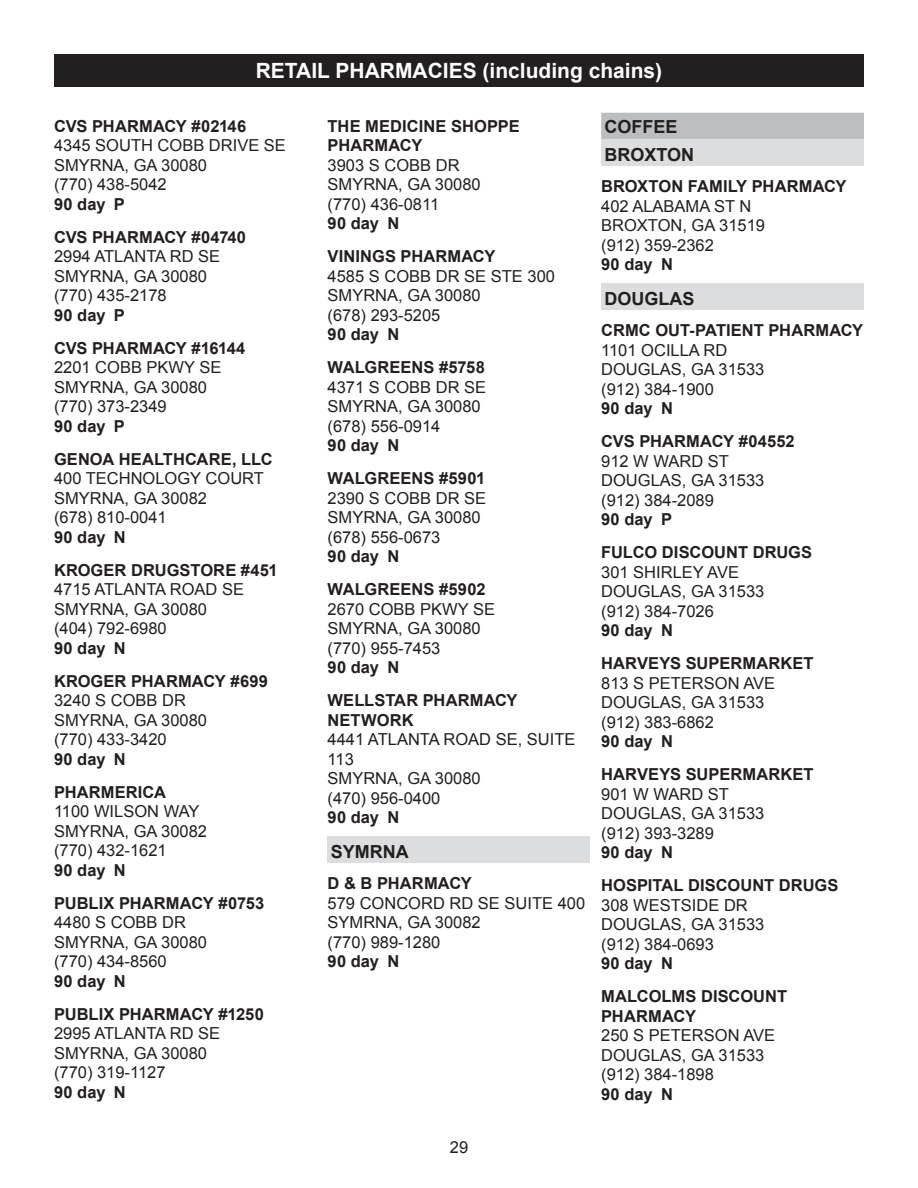
<style>
.page{position:relative;width:918px;height:1188px;background:#fff}
.page>*{position:absolute;margin:0;border:0;box-sizing:border-box;transform-origin:0 0}
.t1{font:700 21px "Arial";color:#fff}
.Listings___CITY_Gray{font:700 18px "Arial";color:#231f20}
.Listings___County_he{font:700 18px "Arial";color:#231f20}
.Listings___ePrescrib{font:16.5px/19.5px "Arial";color:#231f20}
.Listings___Pharmacy{font:700 16.5px/19.5px "Arial";letter-spacing:.005em;color:#231f20}
.s1{font-weight:700}
</style>
<div class="page">
<div style="left:54px;top:54px;width:810px;height:32px;background:#231f20"></div>
<div style="left:328px;top:837px;width:262px;height:26px;background:#dcdddf"></div>
<div style="left:601px;top:113px;width:263px;height:27px;background:#bcbdc0"></div>
<div style="left:601px;top:139px;width:263px;height:27px;background:#dcdddf"></div>
<div style="left:601px;top:283px;width:263px;height:27px;background:#dcdddf"></div>
<p class="t1" style="left:256px;top:57px;width:408px">RETAIL PHARMACIES (including chains)</p>
<p class="Listings___Pharmacy" style="left:54px;top:117px;width:194px">CVS PHARMACY #02146</p>
<p class="Listings___ePrescrib" style="left:54px;top:136px;width:233px">4345 SOUTH COBB DRIVE SE<br>SMYRNA, GA 30080<br>(770) 438-5042<br><span class="s1">90 day P</span></p>
<p class="Listings___Pharmacy" style="left:54px;top:228px;width:193px">CVS PHARMACY #04740</p>
<p class="Listings___ePrescrib" style="left:54px;top:247px;width:168px">2994 ATLANTA RD SE<br>SMYRNA, GA 30080 (770) 435-2178<br><span class="s1">90 day P</span></p>
<p class="Listings___Pharmacy" style="left:54px;top:339px;width:193px">CVS PHARMACY #16144</p>
<p class="Listings___ePrescrib" style="left:54px;top:358px;width:169px">2201 COBB PKWY SE<br>SMYRNA, GA 30080 (770) 373-2349<br><span class="s1">90 day P</span></p>
<p class="Listings___Pharmacy" style="left:54px;top:450px;width:220px">GENOA HEALTHCARE, LLC</p>
<p class="Listings___ePrescrib" style="left:54px;top:469px;width:211px">400 TECHNOLOGY COURT<br>SMYRNA, GA 30082<br>(678) 810-0041<br><span class="s1">90 day N</span></p>
<p class="Listings___Pharmacy" style="left:54px;top:561px;width:225px">KROGER DRUGSTORE #451</p>
<p class="Listings___ePrescrib" style="left:54px;top:580px;width:192px">4715 ATLANTA ROAD SE<br>SMYRNA, GA 30080 (404) 792-6980<br><span class="s1">90 day N</span></p>
<p class="Listings___Pharmacy" style="left:54px;top:672px;width:216px">KROGER PHARMACY #699</p>
<p class="Listings___ePrescrib" style="left:54px;top:691px;width:155px">3240 S COBB DR<br>SMYRNA, GA 30080 (770) 433-3420<br><span class="s1">90 day N</span></p>
<p class="Listings___Pharmacy" style="left:54px;top:783px;width:114px">PHARMERICA</p>
<p class="Listings___ePrescrib" style="left:54px;top:802px;width:155px">1100 WILSON WAY<br>SMYRNA, GA 30082 (770) 432-1621<br><span class="s1">90 day N</span></p>
<p class="Listings___Pharmacy" style="left:54px;top:894px;width:212px">PUBLIX PHARMACY #0753</p>
<p class="Listings___ePrescrib" style="left:54px;top:913px;width:155px">4480 S COBB DR<br>SMYRNA, GA 30080 (770) 434-8560<br><span class="s1">90 day N</span></p>
<p class="Listings___Pharmacy" style="left:54px;top:1005px;width:211px">PUBLIX PHARMACY #1250</p>
<p class="Listings___ePrescrib" style="left:54px;top:1024px;width:168px">2995 ATLANTA RD SE<br>SMYRNA, GA 30080 (770) 319-1127<br><span class="s1">90 day N</span></p>
<p class="Listings___Pharmacy" style="left:328px;top:117px;width:194px">THE MEDICINE SHOPPE<br>PHARMACY</p>
<p class="Listings___ePrescrib" style="left:328px;top:156px;width:155px">3903 S COBB DR<br>SMYRNA, GA 30080 (770) 436-0811<br><span class="s1">90 day N</span></p>
<p class="Listings___Pharmacy" style="left:328px;top:247px;width:169px">VININGS PHARMACY</p>
<p class="Listings___ePrescrib" style="left:328px;top:267px;width:229px">4585 S COBB DR SE STE 300<br>SMYRNA, GA 30080<br>(678) 293-5205<br><span class="s1">90 day N</span></p>
<p class="Listings___Pharmacy" style="left:328px;top:358px;width:159px">WALGREENS #5758</p>
<p class="Listings___ePrescrib" style="left:328px;top:378px;width:160px">4371 S COBB DR SE<br>SMYRNA, GA 30080 (678) 556-0914<br><span class="s1">90 day N</span></p>
<p class="Listings___Pharmacy" style="left:328px;top:469px;width:159px">WALGREENS #5901</p>
<p class="Listings___ePrescrib" style="left:328px;top:489px;width:160px">2390 S COBB DR SE<br>SMYRNA, GA 30080 (678) 556-0673<br><span class="s1">90 day N</span></p>
<p class="Listings___Pharmacy" style="left:328px;top:580px;width:160px">WALGREENS #5902</p>
<p class="Listings___ePrescrib" style="left:328px;top:600px;width:169px">2670 COBB PKWY SE<br>SMYRNA, GA 30080 (770) 955-7453<br><span class="s1">90 day N</span></p>
<p class="Listings___Pharmacy" style="left:328px;top:691px;width:192px">WELLSTAR PHARMACY<br>NETWORK</p>
<p class="Listings___ePrescrib" style="left:328px;top:730px;width:249px">4441 ATLANTA ROAD SE, SUITE<br>113<br>SMYRNA, GA 30080<br>(470) 956-0400<br><span class="s1">90 day N</span></p>
<p class="Listings___CITY_Gray" style="left:331px;top:840px;width:79px">SYMRNA</p>
<p class="Listings___Pharmacy" style="left:328px;top:874px;width:146px">D &amp; B PHARMACY</p>
<p class="Listings___ePrescrib" style="left:328px;top:894px;width:259px">579 CONCORD RD SE SUITE 400<br>SYMRNA, GA 30082<br>(770) 989-1280<br><span class="s1">90 day N</span></p>
<p class="Listings___ePrescrib" style="left:450px;top:1137px;width:20px">29</p>
<p class="Listings___County_he" style="left:604px;top:115px;width:75px">COFFEE</p>
<p class="Listings___CITY_Gray" style="left:604px;top:143px;width:91px">BROXTON</p>
<p class="Listings___Pharmacy" style="left:601px;top:177px;width:247px">BROXTON FAMILY PHARMACY</p>
<p class="Listings___ePrescrib" style="left:601px;top:196px;width:165px">402 ALABAMA ST N<br>BROXTON, GA 31519 (912) 359-2362<br><span class="s1">90 day N</span></p>
<p class="Listings___CITY_Gray" style="left:604px;top:287px;width:91px">DOUGLAS</p>
<p class="Listings___Pharmacy" style="left:601px;top:321px;width:264px">CRMC OUT-PATIENT PHARMACY</p>
<p class="Listings___ePrescrib" style="left:601px;top:340px;width:165px">1101 OCILLA RD<br>DOUGLAS, GA 31533 (912) 384-1900<br><span class="s1">90 day N</span></p>
<p class="Listings___Pharmacy" style="left:601px;top:432px;width:195px">CVS PHARMACY #04552</p>
<p class="Listings___ePrescrib" style="left:601px;top:451px;width:165px">912 W WARD ST<br>DOUGLAS, GA 31533 (912) 384-2089<br><span class="s1">90 day P</span></p>
<p class="Listings___Pharmacy" style="left:601px;top:543px;width:212px">FULCO DISCOUNT DRUGS</p>
<p class="Listings___ePrescrib" style="left:601px;top:562px;width:165px">301 SHIRLEY AVE<br>DOUGLAS, GA 31533 (912) 384-7026<br><span class="s1">90 day N</span></p>
<p class="Listings___Pharmacy" style="left:601px;top:654px;width:214px">HARVEYS SUPERMARKET</p>
<p class="Listings___ePrescrib" style="left:601px;top:673px;width:175px">813 S PETERSON AVE<br>DOUGLAS, GA 31533 (912) 383-6862<br><span class="s1">90 day N</span></p>
<p class="Listings___Pharmacy" style="left:601px;top:765px;width:214px">HARVEYS SUPERMARKET</p>
<p class="Listings___ePrescrib" style="left:601px;top:784px;width:165px">901 W WARD ST<br>DOUGLAS, GA 31533 (912) 393-3289<br><span class="s1">90 day N</span></p>
<p class="Listings___Pharmacy" style="left:601px;top:876px;width:239px">HOSPITAL DISCOUNT DRUGS</p>
<p class="Listings___ePrescrib" style="left:601px;top:895px;width:165px">308 WESTSIDE DR<br>DOUGLAS, GA 31533 (912) 384-0693<br><span class="s1">90 day N</span></p>
<p class="Listings___Pharmacy" style="left:601px;top:987px;width:187px">MALCOLMS DISCOUNT<br>PHARMACY</p>
<p class="Listings___ePrescrib" style="left:601px;top:1026px;width:175px">250 S PETERSON AVE<br>DOUGLAS, GA 31533 (912) 384-1898<br><span class="s1">90 day N</span></p>
</div>
